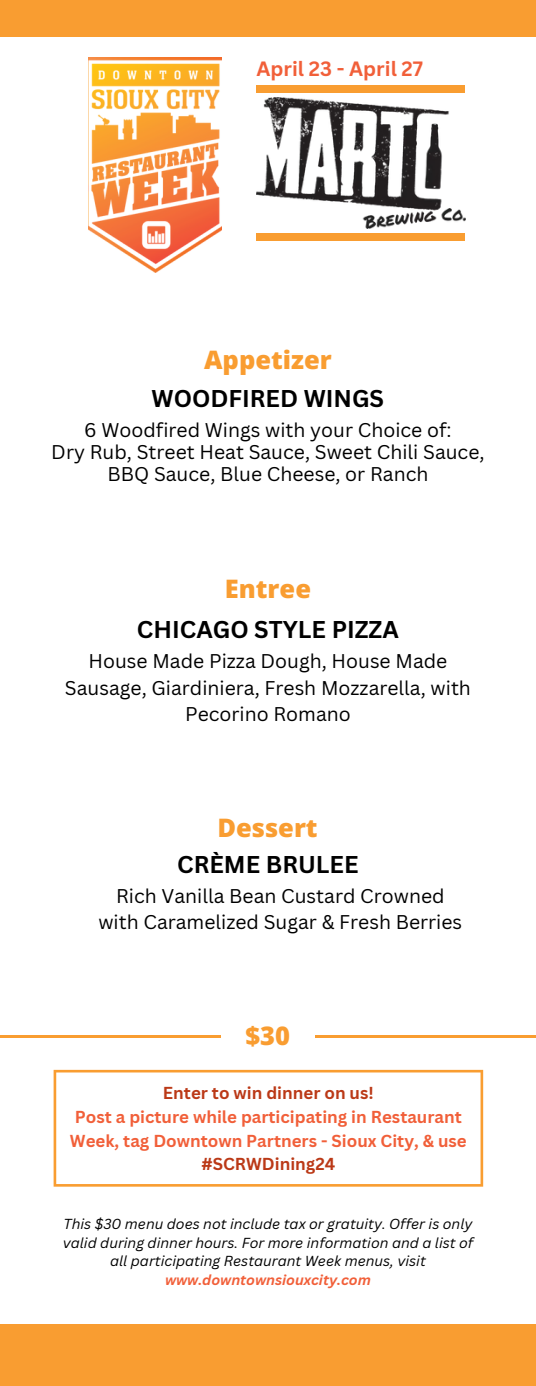
<style>
.page{position:relative;width:536px;height:1386px;background:#fff}
.page>*{position:absolute;margin:0;border:0;box-sizing:border-box;transform-origin:0 0}
.t1{font:800 25.38px "Open Sans";color:#f99d31}
.t2{font:700 23.62px "Canva Sans";color:#000}
.t3{font:700 20.12px "Canva Sans";color:#f15f39}
.t4{font:19.43px/26.2px "Canva Sans";color:#000;text-align:center}
.t5{font:700 16.8px/23.6px "Canva Sans";color:#f15f39;text-align:center}
.t6{font:italic 14.17px/18.4px "Canva Sans";color:#000;text-align:center}
.s1{color:#bb3917}
.s2{font-weight:700;color:#f15f39}
</style>
<div class="page">
<img style="left:89px;top:57px;width:132px;height:215px">
<hr style="left:0;top:1035px;width:221px;height:2px;background:#f99d31">
<div style="left:256px;top:234px;width:209px;height:7px;background:#f99d31"></div>
<hr style="left:315px;top:1035px;width:220px;height:2px;background:#f99d31">
<div style="left:0;top:0;width:535px;height:37px;background:#f99d31"></div>
<svg style="left:54px;top:1070px;width:429px;height:117px"></svg>
<div style="left:0;top:1324px;width:535px;height:62px;background:#f99d31"></div>
<img style="left:256px;top:98px;width:209px;height:131px">
<div style="left:256px;top:85px;width:209px;height:7px;background:#f99d31"></div>
<h2 class="t3" style="left:256px;top:55px;width:168px">April 23 - April 27</h2>
<h4 class="t1" style="left:204px;top:342px;width:129px">Appetizer</h4>
<h2 class="t2" style="left:151px;top:382px;width:234px">WOODFIRED WINGS</h2>
<h1 class="t4" style="left:51px;top:418px;width:434px;line-height:22.4px">6 Woodfired Wings with your Choice of:<br>Dry Rub, Street Heat Sauce, Sweet Chili Sauce,<br>BBQ Sauce, Blue Cheese, or Ranch</h1>
<p class="t1" style="left:225px;top:571px;width:88px">Entree</p>
<h2 class="t2" style="left:137px;top:613px;width:263px">CHICAGO STYLE PIZZA</h2>
<h5 class="t4" style="left:65px;top:648px;width:407px">House Made Pizza Dough, House Made<br>Sausage, Giardiniera, Fresh Mozzarella, with<br>Pecorino Romano</h5>
<h1 class="t1" style="left:217px;top:810px;width:102px">Dessert</h1>
<h2 class="t2" style="left:177px;top:847px;width:183px">CRÈME BRULEE</h2>
<h4 class="t4" style="left:98px;top:882px;width:365px">Rich Vanilla Bean Custard Crowned with Caramelized Sugar &amp; Fresh Berries</h4>
<h1 class="t1" style="left:245px;top:1018px;width:46px">$30</h1>
<h3 class="t5" style="left:70px;top:1081px;width:398px"><span class="s1">Enter to win dinner on us!<br></span>Post a picture while participating in Restaurant Week, tag Downtown Partners - Sioux City, &amp; use <span class="s1">#SCRWDining24</span></h3>
<p class="t6" style="left:63px;top:1215px;width:412px">This $30 menu does not include tax or gratuity. Offer is only valid during dinner hours. For more information and a list of all participating Restaurant Week menus, visit <span class="s2">www.downtownsiouxcity.com</span></p>
</div>
